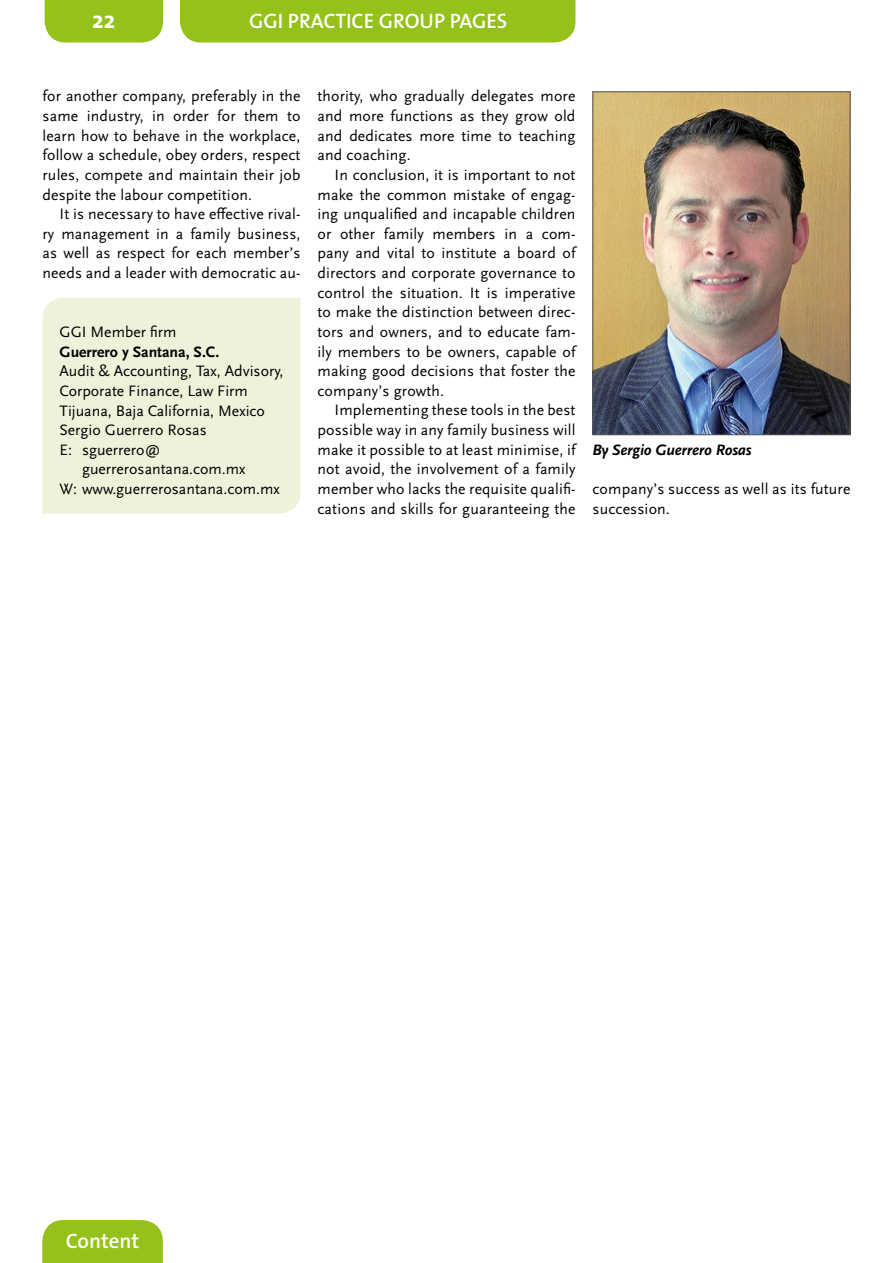
<style>
.page{position:relative;width:893px;height:1263px;background:#fff}
.page>*{position:absolute;margin:0;border:0;box-sizing:border-box;transform-origin:0 0}
.t1{font:700 24px "The Sans";color:#fff}
.t2{font:600 21px "The Sans";color:#fff}
.t3{font:15.75px/19.6px "Scala Sans Pro";letter-spacing:.01em;color:#000;text-align:justify}
.t4{font:700 15.75px "Scala Sans Pro";color:#000}
.t5{font:italic 700 15.75px "Scala Sans Pro";letter-spacing:-.01em;color:#000}
</style>
<div class="page">
<div style="left:42px;top:1220px;width:121px;height:43px;background:#94c11a"></div>
<div style="left:45px;top:0;width:118px;height:43px;background:#94c11a"></div>
<div style="left:180px;top:0;width:395px;height:43px;background:#94c11a"></div>
<div style="left:43px;top:298px;width:257px;height:216px;background:#ecf3da"></div>
<img style="left:594px;top:93px;width:254px;height:340px">
<div style="left:592px;top:91px;width:258px;height:344px;border:1px solid #565655"></div>
<h1 class="t1" style="left:92px;top:-1px;width:25px">22</h1>
<h2 class="t2" style="left:249px;top:3px;width:260px">GGI PRACTICE GROUP PAGES</h2>
<p class="t3" style="left:43px;top:86px;width:259px">for another company, preferably in the same industry, in order for them to learn how to behave in the workplace, follow a schedule, obey orders, respect rules, compete and maintain their job despite the labour competition.</p>
<p class="t3" style="left:43px;top:204px;width:259px;text-indent:17px">It is necessary to have effective rival&shy;ry management in a family business, as well as respect for each member’s needs and a leader with democratic au-</p>
<p class="t3" style="left:60px;top:322px;width:118px">GGI Member firm</p>
<p class="t4" style="left:60px;top:342px;width:161px">Guerrero y Santana, S.C.</p>
<p class="t3" style="left:60px;top:361px;width:225px">Audit &amp; Accounting, Tax, Advisory,</p>
<p class="t3" style="left:60px;top:381px;width:190px">Corporate Finance, Law Firm</p>
<p class="t3" style="left:60px;top:400px;width:207px">Tijuana, Baja California, Mexico</p>
<p class="t3" style="left:60px;top:420px;width:149px">Sergio Guerrero Rosas</p>
<p class="t3" style="left:60px;top:440px;width:102px">E: sguerrero@</p>
<p class="t3" style="left:82px;top:459px;width:165px">guerrerosantana.com.mx</p>
<p class="t3" style="left:60px;top:479px;width:222px">W: www.guerrerosantana.com.mx</p>
<p class="t3" style="left:317px;top:86px;width:259px">thority, who gradually delegates more and more functions as they grow old and dedicates more time to teaching and coaching.</p>
<p class="t3" style="left:317px;top:165px;width:259px;text-indent:17px">In conclusion, it is important to not make the common mistake of engag&shy;ing unqualified and incapable children or other family members in a com&shy;pany and vital to institute a board of directors and corporate governance to control the situation. It is imperative to make the distinction between direc&shy;tors and owners, and to educate fam&shy;ily members to be owners, capable of making good decisions that foster the company’s growth.</p>
<p class="t3" style="left:317px;top:400px;width:259px;text-indent:17px">Implementing these tools in the best possible way in any family business will make it possible to at least minimise, if not avoid, the involvement of a family member who lacks the requisite qualifi&shy;cations and skills for guaranteeing the</p>
<p class="t5" style="left:592px;top:440px;width:161px">By Sergio Guerrero Rosas</p>
<p class="t3" style="left:592px;top:479px;width:259px">company’s success as well as its future succession.</p>
<h2 class="t2" style="left:66px;top:1223px;width:75px">Content</h2>
</div>
